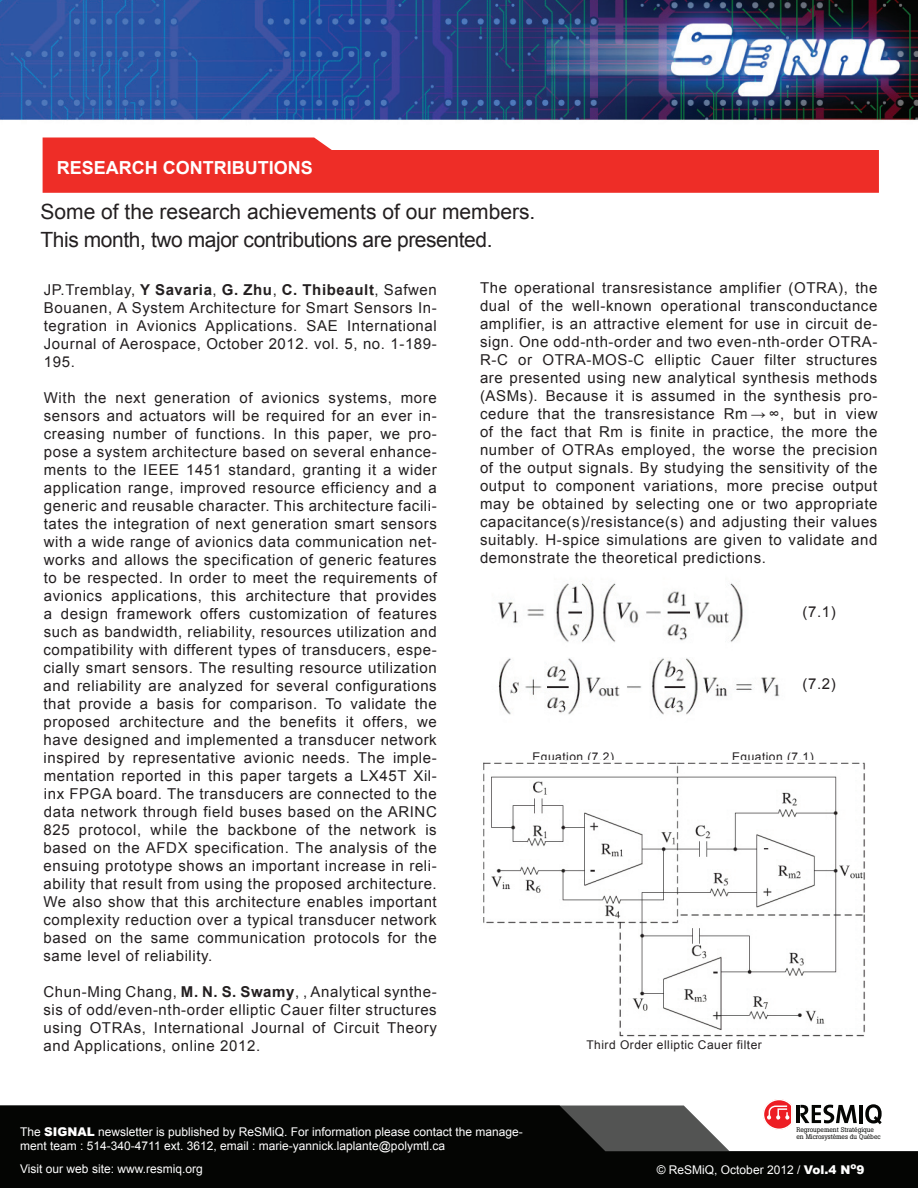
<style>
.page{position:relative;width:918px;height:1188px;background:#fff}
.page>*{position:absolute;margin:0;border:0;box-sizing:border-box;transform-origin:0 0}
.t1{font:21px/28.5px "Arial";letter-spacing:-.02em;color:#231f20}
.t2{font:700 18px "Arial";color:#fff}
.t3{font:15px/18px "Arial";letter-spacing:.04em;color:#231f20;text-align:justify}
.t4{font:12px/22.8px "Arial";color:#fff}
.t5{font:12px "Arial";letter-spacing:.04em;color:#231f20}
.t6{font:6.75px "Boton";letter-spacing:-.005em;color:#040503}
.s1{font-weight:700}
.s2{font-weight:900}
</style>
<div class="page">
<img style="left:0;top:0;width:918px;height:120px">
<hr style="left:859px;top:1105px;width:4px;height:18px;background:#040503">
<svg style="left:868px;top:1104px;width:11px;height:2px"></svg>
<svg style="left:767px;top:1099px;width:88px;height:7px"></svg>
<svg style="left:0;top:1106px;width:918px;height:82px;background:#272725"></svg>
<svg style="left:43px;top:138px;width:836px;height:55px;background:#f04b46"></svg>
<img style="left:498px;top:583px;width:245px;height:59px">
<img style="left:498px;top:658px;width:282px;height:57px">
<img style="left:483px;top:762px;width:382px;height:275px">
<p class="t2" style="left:57px;top:155px;width:257px">RESEARCH CONTRIBUTIONS</p>
<h1 class="t1" style="left:40px;top:197px;width:496px">Some of the research achievements of our members.<br>This month, two major contributions are presented.</h1>
<p class="t3" style="left:44px;top:281px;width:394px">JP.Tremblay, <span class="s1">Y Savaria</span>, <span class="s1">G. Zhu</span>, <span class="s1">C. Thibeault</span>, Safwen Bouanen, A System Architecture for Smart Sensors In&shy;tegration in Avionics Applications. SAE International Journal of Aerospace, October 2012. vol. 5, no. 1-189- 195.</p>
<p class="t3" style="left:44px;top:389px;width:395px">With the next generation of avionics systems, more sensors and actuators will be required for an ever in&shy;creasing number of functions. In this paper, we pro&shy;pose a system architecture based on several enhance&shy;ments to the IEEE 1451 standard, granting it a wider application range, improved resource efficiency and a generic and reusable character. This architecture facili&shy;tates the integration of next generation smart sensors with a wide range of avionics data communication net&shy;works and allows the specification of generic features to be respected. In order to meet the requirements of avionics applications, this architecture that provides a design framework offers customization of features such as bandwidth, reliability, resources utilization and compatibility with different types of transducers, espe&shy;cially smart sensors. The resulting resource utilization and reliability are analyzed for several configurations that provide a basis for comparison. To validate the proposed architecture and the benefits it offers, we have designed and implemented a transducer network inspired by representative avionic needs. The imple&shy;mentation reported in this paper targets a LX45T Xil&shy;inx FPGA board. The transducers are connected to the data network through field buses based on the ARINC 825 protocol, while the backbone of the network is based on the AFDX specification. The analysis of the ensuing prototype shows an important increase in reli&shy;ability that result from using the proposed architecture.<br>We also show that this architecture enables important complexity reduction over a typical transducer network based on the same communication protocols for the same level of reliability.</p>
<p class="t3" style="left:44px;top:983px;width:395px">Chun-Ming Chang, <span class="s1">M. N. S. Swamy</span>, , Analytical synthe&shy;sis of odd/even-nth-order elliptic Cauer filter structures using OTRAs, International Journal of Circuit Theory and Applications, online 2012.</p>
<p class="t3" style="left:480px;top:279px;width:399px">The operational transresistance amplifier (OTRA), the dual of the well-known operational transconductance amplifier, is an attractive element for use in circuit de&shy;sign. One odd-nth-order and two even-nth-order OTRA-R-C or OTRA-MOS-C elliptic Cauer filter structures are presented using new analytical synthesis methods (ASMs). Because it is assumed in the synthesis pro&shy;cedure that the transresistance Rm → ∞, but in view of the fact that Rm is finite in practice, the more the number of OTRAs employed, the worse the precision of the output signals. By studying the sensitivity of the output to component variations, more precise output may be obtained by selecting one or two appropriate capacitance(s)/resistance(s) and adjusting their values suitably. H-spice simulations are given to validate and demonstrate the theoretical predictions.</p>
<p class="t3" style="left:803px;top:603px;width:35px">(7.1)</p>
<p class="t3" style="left:803px;top:675px;width:35px">(7.2)</p>
<p class="t5" style="left:532px;top:749px;width:83px">Equation (7.2)</p>
<p class="t5" style="left:732px;top:749px;width:83px">Equation (7.1)</p>
<p class="t5" style="left:586px;top:1037px;width:177px">Third Order elliptic Cauer filter</p>
<p class="t6" style="left:796px;top:1125px;width:79px">Regroupement Stratégique</p>
<p class="t4" style="left:20px;top:1121px;width:504px">The <span class="s2">SIGNAL</span> newsletter is published by ReSMiQ. For information please contact the manage-</p>
<p class="t6" style="left:796px;top:1133px;width:86px">en Microsystèmes du Québec</p>
<p class="t4" style="left:20px;top:1135px;width:426px">ment team : 514-340-4711 ext. 3612, email : marie-yannick.laplante@polymtl.ca<br>Visit our web site: www.resmiq.org</p>
<p class="t4" style="left:657px;top:1158px;width:209px">© ReSMiQ, October 2012 / <span class="s2">Vol.4 N</span><sup>o</sup><span class="s2">9</span></p>
</div>
